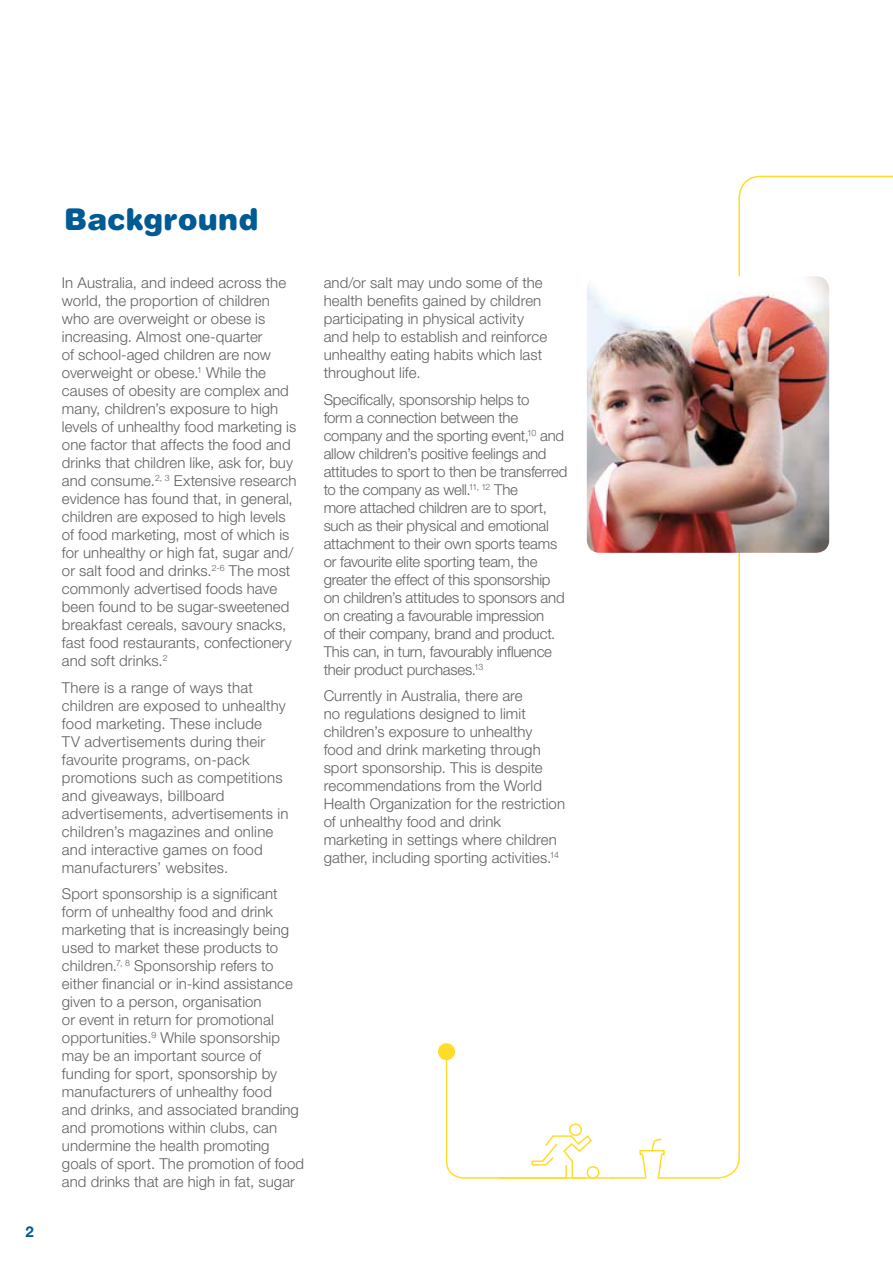
<style>
.page{position:relative;width:893px;height:1263px;background:#fff}
.page>*{position:absolute;margin:0;border:0;box-sizing:border-box;transform-origin:0 0}
.t1{font:900 30px "Helvetica Rounded";letter-spacing:.005em;color:#005a94}
.t2{font:300 15px/18px "Helvetica Neue";letter-spacing:.005em;color:#606062}
.t3{font:300 15px/18px "Helvetica Neue";letter-spacing:-.015em;color:#606062}
.t4{font:700 15px "Helvetica Neue";color:#005a94}
</style>
<div class="page">
<hr style="left:612px;top:1177px;width:34px;height:2px;background:#ffdc2a">
<svg style="left:639px;top:1138px;width:52px;height:41px"></svg>
<svg style="left:445px;top:1054px;width:171px;height:125px"></svg>
<div style="left:438px;top:1043px;width:17px;height:17px;background:#ffdc2a;border-radius:50%"></div>
<svg style="left:691px;top:175px;width:202px;height:1004px"></svg>
<img style="left:587px;top:276px;width:242px;height:277px;border-radius:13px">
<p class="t4" style="left:26px;top:1227px;width:10px">2</p>
<h1 class="t1" style="left:64px;top:208px;width:196px">Background</h1>
<p class="t2" style="left:62px;top:275px;width:236px">In Australia, and indeed across the world, the proportion of children who are overweight or obese is increasing. Almost one-quarter<br>of school-aged children are now overweight or obese.<sup>1</sup> While the causes of obesity are complex and many, children’s exposure to high levels of unhealthy food marketing is one factor that affects the food and drinks that children like, ask for, buy and consume.<sup>2,</sup> <sup>3</sup> Extensive research evidence has found that, in general, children are exposed to high levels of food marketing, most of which is for unhealthy or high fat, sugar and/ or salt food and drinks.<sup>2-6</sup> The most commonly advertised foods have been found to be sugar-sweetened breakfast cereals, savoury snacks, fast food restaurants, confectionery and soft drinks.<sup>2</sup></p>
<p class="t2" style="left:62px;top:680px;width:228px">There is a range of ways that children are exposed to unhealthy food marketing. These include<br>TV advertisements during their favourite programs, on-pack promotions such as competitions and giveaways, billboard advertisements, advertisements in children’s magazines and online and interactive games on food manufacturers’ websites.</p>
<p class="t2" style="left:62px;top:886px;width:244px">Sport sponsorship is a significant form of unhealthy food and drink marketing that is increasingly being used to market these products to children.<sup>7,</sup> <sup>8</sup> Sponsorship refers to either financial or in-kind assistance given to a person, organisation<br>or event in return for promotional opportunities.<sup>9</sup> While sponsorship may be an important source of funding for sport, sponsorship by manufacturers of unhealthy food<br>and drinks, and associated branding and promotions within clubs, can undermine the health promoting goals of sport. The promotion of food and drinks that are high in fat, sugar</p>
<p class="t2" style="left:324px;top:275px;width:225px">and/or salt may undo some of the health benefits gained by children participating in physical activity and help to establish and reinforce unhealthy eating habits which last throughout life.</p>
<p class="t3" style="left:324px;top:392px;width:245px">Specifically, sponsorship helps to<br>form a connection between the company and the sporting event,<sup>10</sup> and allow children’s positive feelings and attitudes to sport to then be transferred to the company as well.<sup>11,</sup> <sup>12</sup> The<br>more attached children are to sport, such as their physical and emotional attachment to their own sports teams or favourite elite sporting team, the greater the effect of this sponsorship on children’s attitudes to sponsors and on creating a favourable impression<br>of their company, brand and product.<br>This can, in turn, favourably influence their product purchases.<sup>13</sup></p>
<p class="t2" style="left:324px;top:688px;width:243px">Currently in Australia, there are<br>no regulations designed to limit children’s exposure to unhealthy food and drink marketing through sport sponsorship. This is despite recommendations from the World Health Organization for the restriction of unhealthy food and drink marketing in settings where children gather, including sporting activities.<sup>14</sup></p>
</div>
